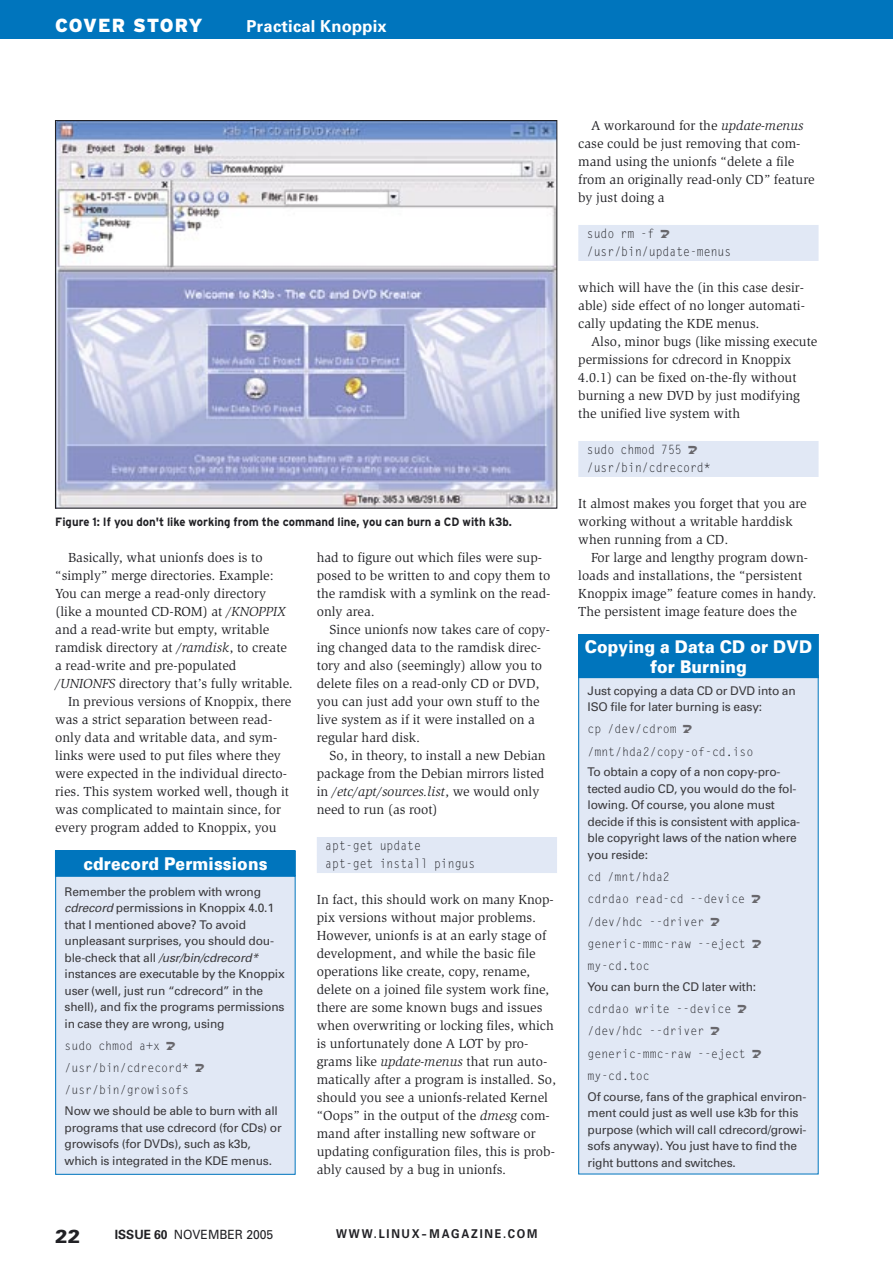
<style>
.page{position:relative;width:893px;height:1263px;background:#fff}
.page>*{position:absolute;margin:0;border:0;box-sizing:border-box;transform-origin:0 0}
._95_R{font:900 18.9px "Interstate";letter-spacing:.035em;color:#fff}
.Pagina{font:900 18.9px "Univers";color:#212125}
._21_KT{font:900 17.55px/19.5px "Univers";letter-spacing:.01em;color:#fff;text-align:center;scale:.9 1}
._95_RSW{font:700 16.5px "Univers";letter-spacing:.015em;color:#fff}
._10_L{font:13.5px/18px "Slimbach";color:#212125}
._11_L_ohne{font:13.5px/18px "Slimbach";color:#212125}
._15_Li{font:12.75px "Gothic Looser";color:#212125;scale:.9 1}
.Marginalie{font:12.75px "Univers";color:#212125;scale:.95 1}
.Maginalie_URL{font:700 12.15px "Univers";letter-spacing:.16em;color:#212125;scale:.9 1}
._20_KL{font:12px/16.5px "Univers";letter-spacing:-.015em;color:#3b3a3d}
._22_K_Li{font:12px "Gothic Looser";color:#212125;scale:.96 1}
._50_B{font:700 12px "Interstate";color:#212125;scale:.95 1}
.s1{font-style:italic}
.s2{font-weight:700}
</style>
<div class="page">
<div style="left:317px;top:837px;width:240px;height:18px;background:#e1e8f5"></div>
<div style="left:317px;top:855px;width:240px;height:18px;background:#e1e8f5"></div>
<div style="left:578px;top:225px;width:241px;height:18px;background:#e1e8f5"></div>
<div style="left:578px;top:243px;width:241px;height:18px;background:#e1e8f5"></div>
<div style="left:578px;top:441px;width:241px;height:18px;background:#e1e8f5"></div>
<div style="left:578px;top:459px;width:241px;height:18px;background:#e1e8f5"></div>
<div style="left:56px;top:876px;width:239px;height:298px;background:#e1e8f5"></div>
<div style="left:55px;top:876px;width:241px;height:299px;border:1px solid #0075bd"></div>
<div style="left:55px;top:851px;width:240px;height:25px;background:#0075bd"></div>
<div style="left:579px;top:675px;width:239px;height:499px;background:#e1e8f5"></div>
<div style="left:578px;top:675px;width:241px;height:499px;border:1px solid #0075bd"></div>
<div style="left:578px;top:634px;width:240px;height:44px;background:#0075bd"></div>
<img style="left:57px;top:122px;width:498px;height:384px">
<div style="left:0;top:0;width:893px;height:38px;background:#0075bd"></div>
<p class="_95_R" style="left:55px;top:15px;width:149px">COVER STORY</p>
<p class="_95_RSW" style="left:247px;top:16px;width:142px">Practical Knoppix</p>
<p class="_50_B" style="left:55px;top:515px;width:482px">Figure 1: If you don't like working from the command line, you can burn a CD with k3b.</p>
<p class="_10_L" style="left:55px;top:549px;width:239px;text-indent:13px">Basically, what unionfs does is to “simply” merge directories. Example:<br>You can merge a read-only directory (like a mounted CD-ROM) at <span class="s1">/KNOPPIX </span>and a read-write but empty, writable ramdisk directory at <span class="s1">/ramdisk</span>, to create a read-write and pre-populated <span class="s1">/UNIONFS</span> directory that’s fully writable.</p>
<p class="_10_L" style="left:55px;top:693px;width:238px;text-indent:13px">In previous versions of Knoppix, there was a strict separation between read&shy;only data and writable data, and sym&shy;links were used to put files where they were expected in the individual directo&shy;ries. This system worked well, though it was complicated to maintain since, for every program added to Knoppix, you</p>
<p class="_21_KT" style="left:83px;top:854px;width:206px">cdrecord Permissions</p>
<p class="_20_KL" style="left:65px;top:883px;width:222px">Remember the problem with wrong <span class="s1">cdrecord</span> permissions in Knoppix 4.0.1 that I mentioned above? To avoid unpleasant surprises, you should dou&shy;ble-check that all <span class="s1">/usr/bin/cdrecord* </span>instances are executable by the Knoppix user (well, just run “cdrecord” in the shell), and fix the programs permissions in case they are wrong, using</p>
<p class="_22_K_Li" style="left:65px;top:1037px;width:101px">sudo chmod a+x</p>
<p class="_22_K_Li" style="left:65px;top:1059px;width:131px">/usr/bin/cdrecord*</p>
<p class="_22_K_Li" style="left:65px;top:1082px;width:131px">/usr/bin/growisofs</p>
<p class="_20_KL" style="left:65px;top:1102px;width:219px">Now we should be able to burn with all programs that use cdrecord (for CDs) or growisofs (for DVDs), such as k3b, which is integrated in the KDE menus.</p>
<p class="_10_L" style="left:317px;top:549px;width:235px">had to figure out which files were sup&shy;posed to be written to and copy them to the ramdisk with a symlink on the read&shy;only area.</p>
<p class="_10_L" style="left:317px;top:621px;width:235px;text-indent:13px">Since unionfs now takes care of copy&shy;ing changed data to the ramdisk direc&shy;tory and also (seemingly) allow you to delete files on a read-only CD or DVD, you can just add your own stuff to the live system as if it were installed on a regular hard disk.</p>
<p class="_10_L" style="left:317px;top:747px;width:230px;text-indent:13px">So, in theory, to install a new Debian package from the Debian mirrors listed in <span class="s1">/etc/apt/sources.list</span>, we would only need to run (as root)</p>
<p class="_15_Li" style="left:325px;top:837px;width:108px">apt-get update</p>
<p class="_15_Li" style="left:325px;top:855px;width:168px">apt-get install pingus</p>
<p class="_11_L_ohne" style="left:317px;top:891px;width:241px">In fact, this should work on many Knop&shy;pix versions without major problems.<br>However, unionfs is at an early stage of development, and while the basic file operations like create, copy, rename, delete on a joined file system work fine, there are some known bugs and issues when overwriting or locking files, which is unfortunately done A LOT by pro&shy;grams like <span class="s1">update-menus</span> that run auto&shy;matically after a program is installed. So, should you see a unionfs-related Kernel “Oops” in the output of the <span class="s1">dmesg</span> com&shy;mand after installing new software or updating configuration files, this is prob&shy;ably caused by a bug in unionfs.</p>
<p class="Pagina" style="left:55px;top:1225px;width:27px">22</p>
<p class="Marginalie" style="left:115px;top:1226px;width:168px"><span class="s2">ISSUE 60</span> NOVEMBER 2005</p>
<p class="Maginalie_URL" style="left:336px;top:1226px;width:225px">WWW.LINUX-MAGAZINE.COM</p>
<p class="_10_L" style="left:578px;top:117px;width:238px;text-indent:13px">A workaround for the <span class="s1">update-menus </span>case could be just removing that com&shy;mand using the unionfs “delete a file from an originally read-only CD” feature by just doing a</p>
<p class="_15_Li" style="left:587px;top:225px;width:76px">sudo rm -f</p>
<p class="_15_Li" style="left:587px;top:243px;width:162px">/usr/bin/update-menus</p>
<p class="_11_L_ohne" style="left:578px;top:279px;width:228px;text-align:justify">which will have the (in this case desir&shy;able) side effect of no longer automati&shy;cally updating the KDE menus.</p>
<p class="_10_L" style="left:578px;top:333px;width:241px;text-indent:13px">Also, minor bugs (like missing execute permissions for cdrecord in Knoppix 4.0.1) can be fixed on-the-fly without burning a new DVD by just modifying the unified live system with</p>
<p class="_15_Li" style="left:587px;top:441px;width:107px">sudo chmod 755</p>
<p class="_15_Li" style="left:587px;top:459px;width:139px">/usr/bin/cdrecord*</p>
<p class="_11_L_ohne" style="left:578px;top:495px;width:230px">It almost makes you forget that you are working without a writable harddisk when running from a CD.</p>
<p class="_10_L" style="left:578px;top:549px;width:240px;text-indent:13px">For large and lengthy program down&shy;loads and installations, the “persistent Knoppix image” feature comes in handy.<br>The persistent image feature does the</p>
<p class="_21_KT" style="left:585px;top:637px;width:254px">Copying a Data CD or DVD for Burning</p>
<p class="_20_KL" style="left:588px;top:682px;width:210px">Just copying a data CD or DVD into an<br>ISO file for later burning is easy:</p>
<p class="_22_K_Li" style="left:588px;top:721px;width:94px">cp /dev/cdrom</p>
<p class="_22_K_Li" style="left:588px;top:743px;width:174px">/mnt/hda2/copy-of-cd.iso</p>
<p class="_20_KL" style="left:588px;top:764px;width:214px">To obtain a copy of a non copy-pro&shy;tected audio CD, you would do the fol&shy;lowing. Of course, you alone must decide if this is consistent with applica&shy;ble copyright laws of the nation where you reside:</p>
<p class="_22_K_Li" style="left:588px;top:868px;width:87px">cd /mnt/hda2</p>
<p class="_22_K_Li" style="left:588px;top:891px;width:166px">cdrdao read-cd --device</p>
<p class="_22_K_Li" style="left:588px;top:913px;width:123px">/dev/hdc --driver</p>
<p class="_22_K_Li" style="left:588px;top:935px;width:166px">generic-mmc-raw --eject</p>
<p class="_22_K_Li" style="left:588px;top:957px;width:66px">my-cd.toc</p>
<p class="_20_KL" style="left:588px;top:978px;width:170px">You can burn the CD later with:</p>
<p class="_22_K_Li" style="left:588px;top:1000px;width:151px">cdrdao write --device</p>
<p class="_22_K_Li" style="left:588px;top:1023px;width:123px">/dev/hdc --driver</p>
<p class="_22_K_Li" style="left:588px;top:1045px;width:166px">generic-mmc-raw --eject</p>
<p class="_22_K_Li" style="left:588px;top:1067px;width:66px">my-cd.toc</p>
<p class="_20_KL" style="left:588px;top:1088px;width:220px">Of course, fans of the graphical environ&shy;ment could just as well use k3b for this purpose (which will call cdrecord/ growi&shy;sofs anyway). You just have to find the right buttons and switches.</p>
</div>
